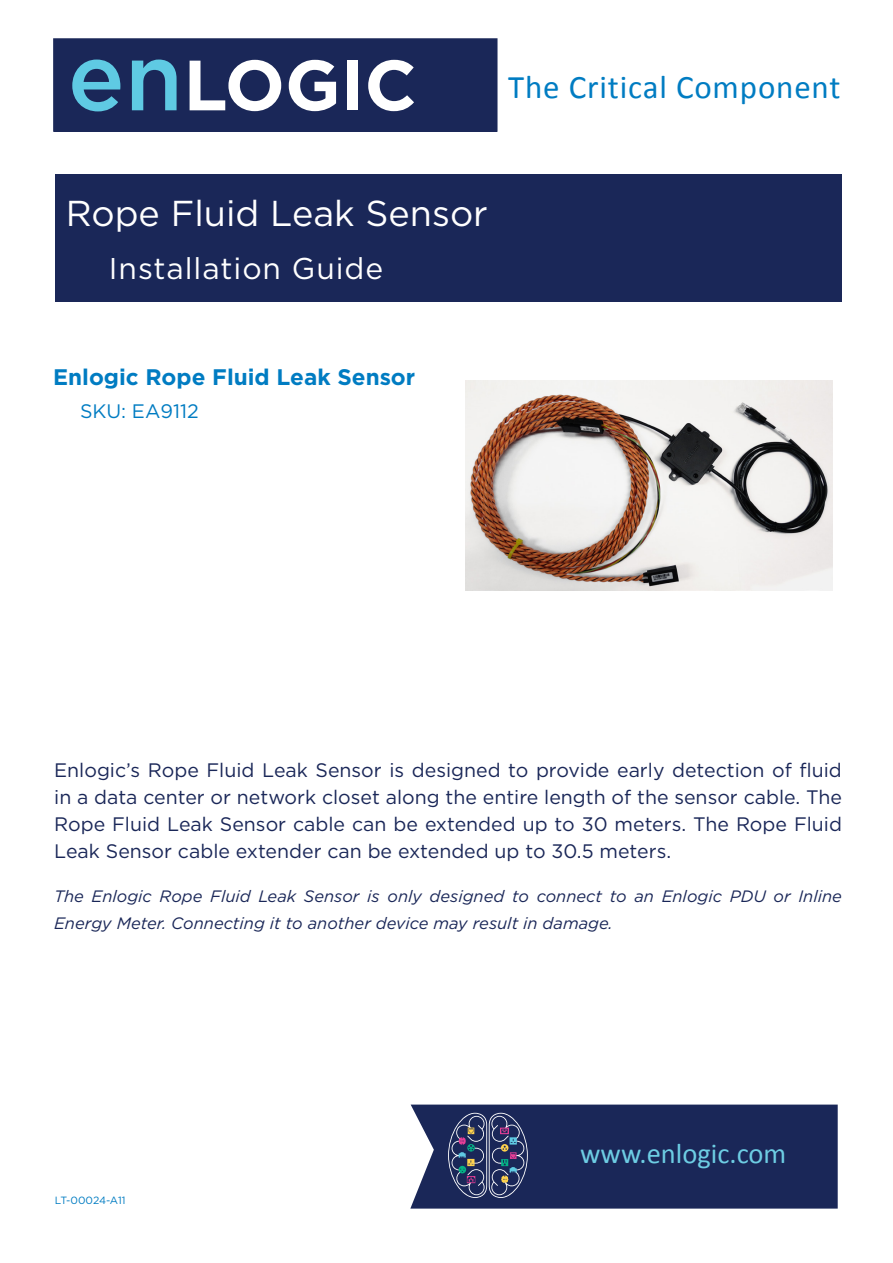
<style>
.page{position:relative;width:893px;height:1263px;background:#fff}
.page>*{position:absolute;margin:0;border:0;box-sizing:border-box;transform-origin:0 0}
.t1{font:36px "Gotham";color:#fff}
.t2{font:33px "Calibri";letter-spacing:.025em;color:#007cc2}
.t3{font:30px "Gotham";letter-spacing:.03em;color:#fff}
.t4{font:28.5px "Calibri";color:#6dcde3}
.ProductsListCover{font:700 22.5px "Gotham";color:#007cc2}
.CoverBodyText{font:19.5px/27px "Gotham";color:#1a2758;text-align:justify}
.ProductsListCover-2{font:19.5px "Gotham";color:#007cc2}
.CoverBodyText-2{font:italic 16.5px/27px "Gotham";color:#1a2758}
.ProductsListCover-3{font:10.5px "Gotham";color:#007cc2}
</style>
<div class="page">
<div style="left:54px;top:39px;width:443px;height:92px;background:#1a2758"></div>
<div style="left:53px;top:38px;width:444px;height:94px;border:2px solid #1a2758"></div>
<svg style="left:72px;top:60px;width:48px;height:51px"></svg>
<svg style="left:132px;top:60px;width:45px;height:50px"></svg>
<svg style="left:190px;top:60px;width:91px;height:51px"></svg>
<svg style="left:289px;top:60px;width:47px;height:51px"></svg>
<div style="left:347px;top:61px;width:11px;height:49px;background:#fff"></div>
<svg style="left:368px;top:60px;width:46px;height:51px"></svg>
<svg style="left:410px;top:1104px;width:428px;height:104px;background:#273361"></svg>
<div style="left:55px;top:175px;width:786px;height:127px;background:#1a2758"></div>
<img style="left:465px;top:381px;width:367px;height:209px">
<p class="t2" style="left:508px;top:67px;width:334px">The Critical Component</p>
<p class="t1" style="left:66px;top:190px;width:424px">Rope Fluid Leak Sensor</p>
<p class="t3" style="left:109px;top:249px;width:276px">Installation Guide</p>
<p class="ProductsListCover" style="left:53px;top:362px;width:364px">Enlogic Rope Fluid Leak Sensor</p>
<p class="ProductsListCover-2" style="left:80px;top:399px;width:120px">SKU: EA9112</p>
<p class="CoverBodyText" style="left:54px;top:756px;width:789px">Enlogic’s Rope Fluid Leak Sensor is designed to provide early detection of fluid in a data center or network closet along the entire length of the sensor cable. The Rope Fluid Leak Sensor cable can be extended up to 30 meters. The Rope Fluid Leak Sensor cable extender can be extended up to 30.5 meters.</p>
<p class="CoverBodyText-2" style="left:54px;top:882px;width:789px">The Enlogic Rope Fluid Leak Sensor is only designed to connect to an Enlogic PDU or Inline<br>Energy Meter. Connecting it to another device may result in damage.</p>
<p class="ProductsListCover-3" style="left:55px;top:1194px;width:72px">LT-00024-A11</p>
<p class="t4" style="left:580px;top:1136px;width:208px">www.enlogic.com</p>
</div>
